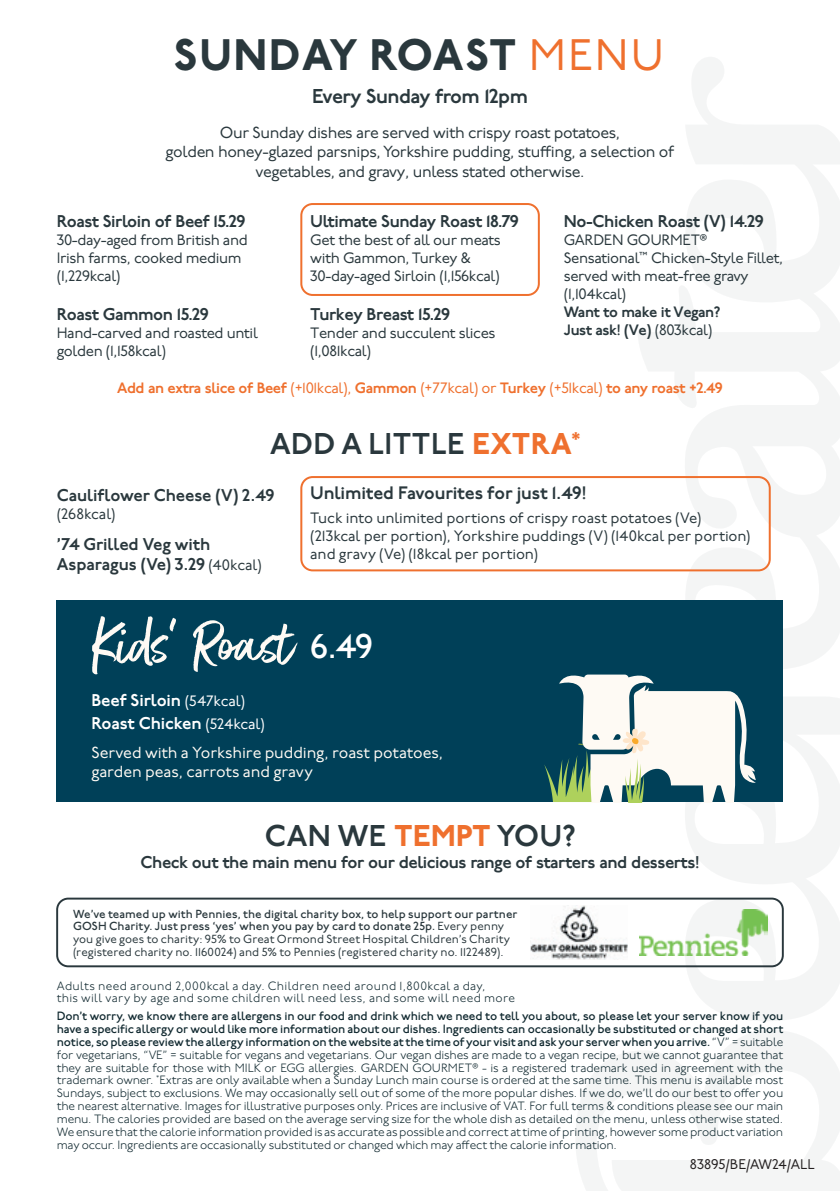
<style>
.page{position:relative;width:840px;height:1191px;background:#fff}
.page>*{position:absolute;margin:0;border:0;box-sizing:border-box;transform-origin:0 0}
.t1{font:71.4px "Better Times";letter-spacing:-.025em;color:#fefaf4}
.t2{font:800 44px "P22 Underground";letter-spacing:.04em;color:#2a383d}
.t3{font:500 34.2px "P22 Underground";color:#fff}
.t4{font:600 30px "P22 Underground";letter-spacing:.015em;color:#2a383d}
.t5{font:600 20px "P22 Underground";letter-spacing:-.025em;color:#2a383d}
.t6{font:600 18px "P22 Underground";letter-spacing:-.01em;color:#2a383d}
.t7{font:600 17px "P22 Underground";letter-spacing:-.025em;color:#2a383d}
.t8{font:600 17px/20.4px "P22 Underground";letter-spacing:-.005em;color:#2a383d}
.t9{font:600 17px/22.8px "P22 Underground";letter-spacing:-.005em;color:#fff}
.t10{font:16px/19.2px "P22 Underground";letter-spacing:-.025em;color:#2a383d;text-align:center}
.t11{font:16px/19.2px "P22 Underground";letter-spacing:-.01em;color:#fefaf4}
.t12{font:15px/18px "P22 Underground";letter-spacing:-.025em;color:#2a383d}
.t13{font:15px/18px "P22 Underground";letter-spacing:-.005em;color:#2a383d}
.t14{font:600 15px "P22 Underground";letter-spacing:-.025em;color:#ef702e}
.t15{font:600 15px/18px "P22 Underground";letter-spacing:-.025em;color:#2a383d}
.t16{font:15px "P22 Underground";color:#2a383d}
.t17{font:14px "P22 Underground";color:#231f20}
.t18{font:300 12px/12.8px "P22 Underground";letter-spacing:.025em;color:#122a31}
.t19{font:11.6px/12.8px "P22 Underground";color:#2a383d}
.s1{font-weight:400;color:#ef702e}
.s2{font-weight:400}
.s3{font-weight:800;color:#ef702e}
.s4{font-weight:400;font-size:15px}
.s5{font-weight:500}
</style>
<div class="page">
<svg style="left:561px;top:697px;width:278px;height:324px"></svg>
<svg style="left:637px;top:57px;width:202px;height:612px"></svg>
<svg style="left:576px;top:1030px;width:263px;height:161px"></svg>
<div style="left:300px;top:203px;width:239px;height:93px;border:2px solid #ef702e;border-radius:11px"></div>
<div style="left:56px;top:600px;width:727px;height:202px;background:#004058"></div>
<svg style="left:544px;top:674px;width:211px;height:128px"></svg>
<div style="left:56px;top:897px;width:727px;height:70px;border:2px solid #2a383d;border-radius:11px"></div>
<img style="left:639px;top:909px;width:127px;height:46px">
<img style="left:530px;top:905px;width:96px;height:54px">
<div style="left:300px;top:476px;width:470px;height:95px;border:2px solid #ef702e;border-radius:11px"></div>
<h2 class="t2" style="left:174px;top:29px;width:491px">SUNDAY ROAST <span class="s1">MENU</span></h2>
<h3 class="t5" style="left:312px;top:85px;width:217px">Every Sunday from 12pm</h3>
<h3 class="t10" style="left:165px;top:124px;width:510px">Our Sunday dishes are served with crispy roast potatoes,<br>golden honey-glazed parsnips, Yorkshire pudding, stuffing, a selection of vegetables, and gravy, unless stated otherwise.</h3>
<h3 class="t7" style="left:57px;top:211px;width:190px">Roast Sirloin of Beef 15.29</h3>
<p class="t12" style="left:57px;top:231px;width:192px">30-day-aged from British and<br>Irish farms, cooked medium (1,229kcal)</p>
<h3 class="t7" style="left:57px;top:305px;width:154px">Roast Gammon 15.29</h3>
<p class="t12" style="left:57px;top:325px;width:202px">Hand-carved and roasted until golden (1,158kcal)</p>
<h3 class="t7" style="left:563px;top:211px;width:201px">No-Chicken Roast (V) 14.29</h3>
<p class="t12" style="left:563px;top:231px;width:221px">GARDEN GOURMET®<br>Sensational<sup>™</sup> Chicken-Style Fillet, served with meat-free gravy (1,104kcal)</p>
<p class="t15" style="left:563px;top:303px;width:158px">Want to make it Vegan?<br>Just ask! (Ve) <span class="s2">(803kcal)</span></p>
<h3 class="t7" style="left:310px;top:211px;width:210px">Ultimate Sunday Roast 18.79</h3>
<p class="t12" style="left:310px;top:231px;width:192px">Get the best of all our meats with Gammon, Turkey &amp;<br>30-day-aged Sirloin (1,156kcal)</p>
<h3 class="t7" style="left:310px;top:305px;width:141px">Turkey Breast 15.29</h3>
<p class="t12" style="left:310px;top:324px;width:187px">Tender and succulent slices (1,081kcal)</p>
<p class="t14" style="left:117px;top:380px;width:607px">Add an extra slice of Beef <span class="s2">(+101kcal),</span> Gammon <span class="s2">(+77kcal) or</span> Turkey <span class="s2">(+51kcal)</span> to any roast +2.49</p>
<h3 class="t4" style="left:270px;top:426px;width:312px">ADD A LITTLE <span class="s3">EXTRA</span><sup>*</sup></h3>
<h3 class="t8" style="left:57px;top:486px;width:219px">Cauliflower Cheese (V) 2.49</h3>
<p class="t16" style="left:57px;top:506px;width:60px">(268kcal)</p>
<h3 class="t8" style="left:57px;top:534px;width:206px">’74 Grilled Veg with<br>Asparagus (Ve) 3.29 <span class="s4">(40kcal)</span></h3>
<h3 class="t6" style="left:310px;top:483px;width:277px">Unlimited Favourites for just 1.49!</h3>
<p class="t13" style="left:310px;top:509px;width:441px">Tuck into unlimited portions of crispy roast potatoes (Ve) (213kcal per portion), Yorkshire puddings (V) (140kcal per portion) and gravy (Ve) (18kcal per portion)</p>
<h1 class="t1" style="left:91px;top:605px;width:204px">Kids’ Roast</h1>
<h3 class="t9" style="left:91px;top:689px;width:175px">Beef Sirloin <span class="s4">(547kcal)<br></span>Roast Chicken <span class="s4">(524kcal)</span></h3>
<h3 class="t11" style="left:91px;top:743px;width:353px">Served with a Yorkshire pudding, roast potatoes, garden peas, carrots and gravy</h3>
<h3 class="t3" style="left:310px;top:627px;width:64px">6.49</h3>
<h3 class="t4" style="left:265px;top:818px;width:312px">CAN WE <span class="s3">TEMPT</span> YOU?</h3>
<h3 class="t7" style="left:140px;top:852px;width:560px">Check out the main menu for our delicious range of starters and desserts!</h3>
<p class="t19" style="left:73px;top:907px;width:445px"><span class="s5">We’ve teamed up with Pennies, the digital charity box, to help support our partner GOSH Charity. Just press ‘yes’ when you pay by card to donate 25p.</span> Every penny you give goes to charity: 95% to Great Ormond Street Hospital Children’s Charity (registered charity no. 1160024) and 5% to Pennies (registered charity no. 1122489).</p>
<p class="t18" style="left:57px;top:980px;width:459px;line-height:12px">Adults need around 2,000kcal a day. Children need around 1,800kcal a day,<br>this will vary by age and some children will need less, and some will need more</p>
<p class="t18" style="left:57px;top:1010px;width:727px;text-align:justify"><span class="s5">Don’t worry, we know there are allergens in our food and drink which we need to tell you about, so please let your server know if you have a specific allergy or would like more information about our dishes. Ingredients can occasionally be substituted or changed at short notice, so please review the allergy information on the website at the time of your visit and ask your server when you arrive.</span> “V” = suitable for vegetarians, “VE” = suitable for vegans and vegetarians. Our vegan dishes are made to a vegan recipe, but we cannot guarantee that they are suitable for those with MILK or EGG allergies. GARDEN GOURMET® - is a registered trademark used in agreement with the trademark owner. <sup>*</sup>Extras are only available when a Sunday Lunch main course is ordered at the same time. This menu is available most Sundays, subject to exclusions. We may occasionally sell out of some of the more popular dishes. If we do, we’ll do our best to offer you the nearest alternative. Images for illustrative purposes only. Prices are inclusive of VAT. For full terms &amp; conditions please see our main menu. The calories provided are based on the average serving size for the whole dish as detailed on the menu, unless otherwise stated.<br>We ensure that the calorie information provided is as accurate as possible and correct at time of printing, however some product variation may occur. Ingredients are occasionally substituted or changed which may affect the calorie information.</p>
<p class="t17" style="left:689px;top:1156px;width:126px">83895/BE/AW24/ALL</p>
</div>
